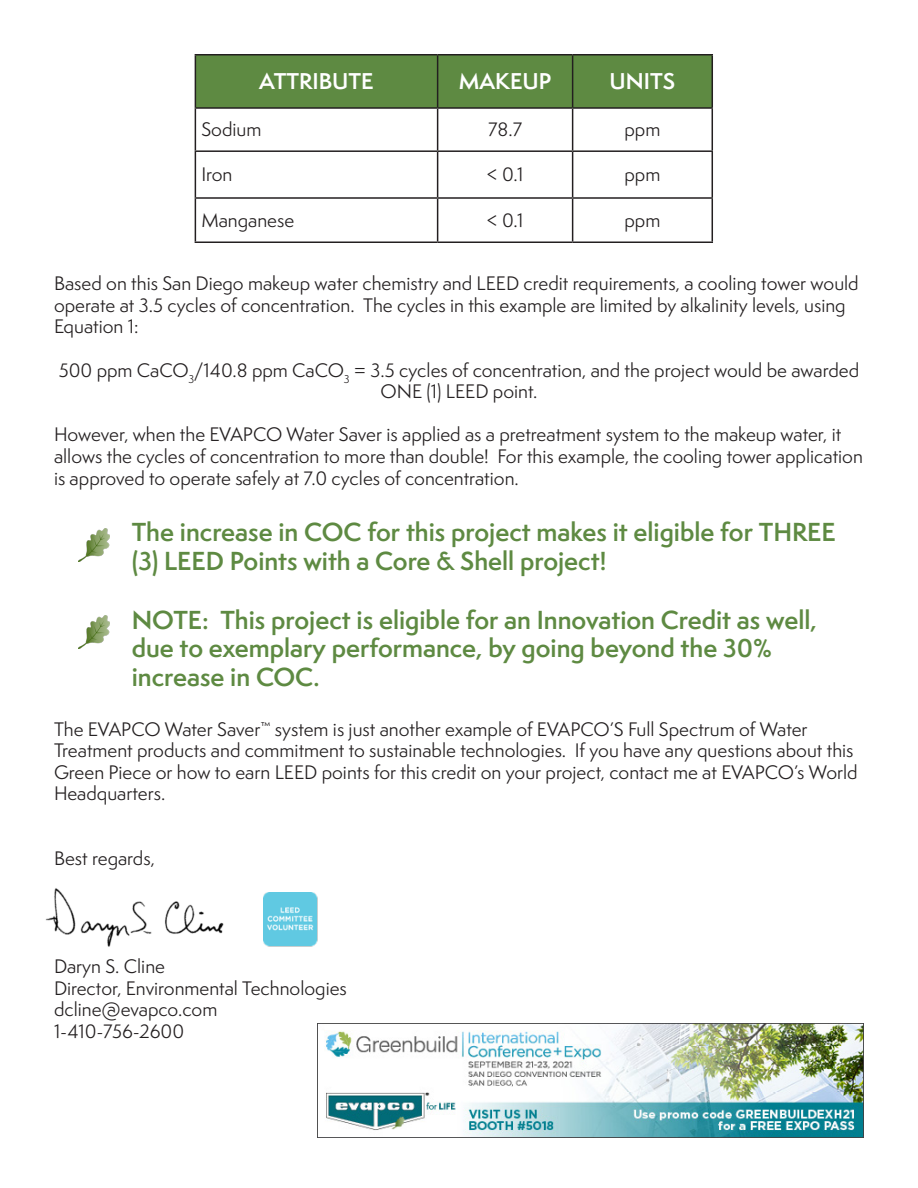
<style>
.page{position:relative;width:918px;height:1188px;background:#fff}
.page>*{position:absolute;margin:0;border:0;box-sizing:border-box;transform-origin:0 0}
.t1{font:600 24px/28.8px "Semplicita Pro";color:#5e8a42}
.t2{font:600 21px "Semplicita Pro";color:#fff}
.t3{font:18px/21.6px "Semplicita Pro";color:#231f20}
</style>
<div class="page">
<div style="left:196px;top:56px;width:516px;height:51px;background:#5e8a42"></div>
<hr style="left:195px;top:54px;width:243px;height:2px;background:#231f20">
<hr style="left:195px;top:56px;width:1px;height:51px;background:#231f20">
<hr style="left:438px;top:54px;width:135px;height:2px;background:#231f20">
<hr style="left:437px;top:56px;width:1px;height:51px;background:#231f20">
<hr style="left:573px;top:54px;width:140px;height:2px;background:#231f20">
<hr style="left:572px;top:56px;width:1px;height:51px;background:#231f20">
<hr style="left:712px;top:56px;width:1px;height:51px;background:#231f20">
<hr style="left:195px;top:107px;width:243px;height:2px;background:#231f20">
<hr style="left:195px;top:109px;width:1px;height:41px;background:#231f20">
<hr style="left:438px;top:107px;width:135px;height:2px;background:#231f20">
<hr style="left:437px;top:109px;width:1px;height:41px;background:#231f20">
<hr style="left:573px;top:107px;width:140px;height:2px;background:#231f20">
<hr style="left:572px;top:109px;width:1px;height:41px;background:#231f20">
<hr style="left:712px;top:109px;width:1px;height:41px;background:#231f20">
<hr style="left:195px;top:150px;width:243px;height:2px;background:#231f20">
<hr style="left:195px;top:152px;width:1px;height:45px;background:#231f20">
<hr style="left:438px;top:150px;width:135px;height:2px;background:#231f20">
<hr style="left:437px;top:152px;width:1px;height:45px;background:#231f20">
<hr style="left:573px;top:150px;width:140px;height:2px;background:#231f20">
<hr style="left:572px;top:152px;width:1px;height:45px;background:#231f20">
<hr style="left:712px;top:152px;width:1px;height:45px;background:#231f20">
<hr style="left:195px;top:197px;width:243px;height:2px;background:#231f20">
<hr style="left:195px;top:199px;width:1px;height:43px;background:#231f20">
<hr style="left:438px;top:197px;width:135px;height:2px;background:#231f20">
<hr style="left:437px;top:199px;width:1px;height:43px;background:#231f20">
<hr style="left:573px;top:197px;width:140px;height:2px;background:#231f20">
<hr style="left:572px;top:199px;width:1px;height:43px;background:#231f20">
<hr style="left:712px;top:199px;width:1px;height:43px;background:#231f20">
<hr style="left:195px;top:242px;width:243px;height:1px;background:#231f20">
<hr style="left:438px;top:242px;width:135px;height:1px;background:#231f20">
<hr style="left:573px;top:242px;width:140px;height:1px;background:#231f20">
<img style="left:78px;top:529px;width:31px;height:32px">
<img style="left:78px;top:616px;width:31px;height:33px">
<img style="left:45px;top:888px;width:179px;height:59px">
<img style="left:263px;top:893px;width:54px;height:54px">
<img style="left:317px;top:1023px;width:547px;height:115px">
<p class="t2" style="left:259px;top:66px;width:116px">ATTRIBUTE</p>
<p class="t2" style="left:459px;top:66px;width:94px">MAKEUP</p>
<p class="t2" style="left:610px;top:66px;width:67px">UNITS</p>
<p class="t3" style="left:201px;top:119px;width:61px">Sodium</p>
<p class="t3" style="left:488px;top:119px;width:35px">78.7</p>
<p class="t3" style="left:624px;top:119px;width:37px">ppm</p>
<p class="t3" style="left:201px;top:164px;width:33px">Iron</p>
<p class="t3" style="left:487px;top:164px;width:38px">&lt; 0.1</p>
<p class="t3" style="left:624px;top:164px;width:37px">ppm</p>
<p class="t3" style="left:201px;top:209px;width:94px">Manganese</p>
<p class="t3" style="left:487px;top:209px;width:38px">&lt; 0.1</p>
<p class="t3" style="left:624px;top:209px;width:37px">ppm</p>
<p class="t3" style="left:54px;top:272px;width:806px">Based on this San Diego makeup water chemistry and LEED credit requirements, a cooling tower would operate at 3.5 cycles of concentration. The cycles in this example are limited by alkalinity levels, using<br>Equation 1:</p>
<p class="t3" style="left:59px;top:359px;width:802px;text-align:center">500 ppm CaCO<sub>3</sub>/140.8 ppm CaCO<sub>3</sub> = 3.5 cycles of concentration, and the project would be awarded<br>ONE (1) LEED point.</p>
<p class="t3" style="left:54px;top:424px;width:810px">However, when the EVAPCO Water Saver is applied as a pretreatment system to the makeup water, it allows the cycles of concentration to more than double! For this example, the cooling tower application is approved to operate safely at 7.0 cycles of concentration.</p>
<p class="t1" style="left:132px;top:518px;width:706px">The increase in COC for this project makes it eligible for THREE (3) LEED Points with a Core &amp; Shell project!</p>
<p class="t1" style="left:132px;top:605px;width:687px">NOTE: This project is eligible for an Innovation Credit as well, due to exemplary performance, by going beyond the 30% increase in COC.</p>
<p class="t3" style="left:54px;top:718px;width:805px">The EVAPCO Water Saver<sup>™</sup> system is just another example of EVAPCO’S Full Spectrum of Water Treatment products and commitment to sustainable technologies. If you have any questions about this Green Piece or how to earn LEED points for this credit on your project, contact me at EVAPCO’s World Headquarters.</p>
<p class="t3" style="left:54px;top:847px;width:102px">Best regards,</p>
<p class="t3" style="left:54px;top:955px;width:113px">Daryn S. Cline</p>
<p class="t3" style="left:54px;top:977px;width:294px">Director, Environmental Technologies</p>
<p class="t3" style="left:54px;top:999px;width:165px">dcline@evapco.com</p>
<p class="t3" style="left:54px;top:1020px;width:132px">1-410-756-2600</p>
</div>
